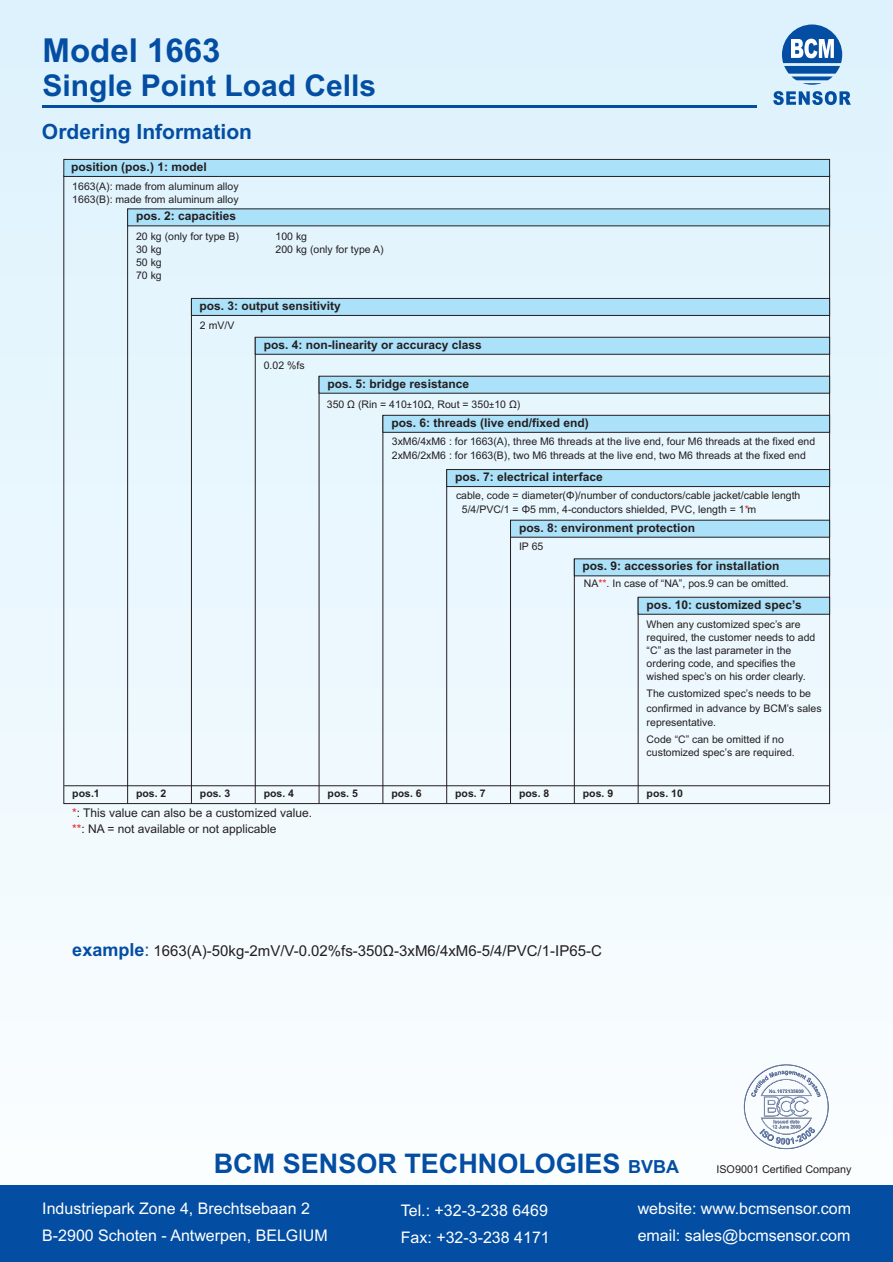
<style>
.page{position:relative;width:893px;height:1262px;background:#fff}
.page>*{position:absolute;margin:0;border:0;box-sizing:border-box;transform-origin:0 0}
.t1{font:700 33px "Arial";color:#034ea2}
.t2{font:700 30px "Arial";color:#034ea2}
.t3{font:700 27px "Arial";color:#034ea2}
.t4{font:700 21px "Arial";color:#034ea2}
.t5{font:16.05px/26.8px "Arial";color:#fff}
.t6{font:15px "Arial";color:#231f20}
.t7{font:700 12px "Arial";color:#231f20}
.t8{font:12px/16px "Arial";color:#231f20}
.t9{font:10.8px "Arial";color:#231f20}
.t10{font:10.5px/12.9px "Arial";color:#231f20}
.t11{font:700 10.5px "Arial";color:#231f20}
.s1{font-family:"Arial Unicode MS";font-size:9px}
.s2{color:#ed1c24}
.s3{font-weight:700;font-size:18px;color:#034ea2}
.s4{font-size:18px;color:#034ea2}
.s5{font-size:18px}
</style>
<div class="page">
<div style="left:0;top:0;width:893px;height:1261px;background:linear-gradient(to bottom,#dbf0fb,#fcfeff)"></div>
<hr style="left:43px;top:105px;width:713px;height:3px;background:#034ea2">
<svg style="left:773px;top:24px;width:77px;height:81px;background:#87b0d7"></svg>
<div style="left:0;top:1185px;width:893px;height:76px;background:#034ea2"></div>
<hr style="left:127px;top:209px;width:1px;height:594px;background:#231f20">
<hr style="left:638px;top:597px;width:1px;height:206px;background:#231f20">
<hr style="left:574px;top:559px;width:1px;height:244px;background:#231f20">
<hr style="left:510px;top:520px;width:1px;height:283px;background:#231f20">
<hr style="left:446px;top:469px;width:1px;height:334px;background:#231f20">
<hr style="left:382px;top:415px;width:1px;height:388px;background:#231f20">
<hr style="left:319px;top:376px;width:1px;height:427px;background:#231f20">
<hr style="left:255px;top:337px;width:1px;height:466px;background:#231f20">
<hr style="left:191px;top:298px;width:1px;height:505px;background:#231f20">
<hr style="left:64px;top:785px;width:765px;height:1px;background:#231f20">
<svg style="left:63px;top:159px;width:766px;height:18px;background:#9dcbe2"></svg>
<svg style="left:127px;top:208px;width:702px;height:18px;background:#a0cee5"></svg>
<svg style="left:192px;top:298px;width:637px;height:18px;background:#9dcbe2"></svg>
<svg style="left:255px;top:337px;width:574px;height:17px;background:#a3d5ec"></svg>
<svg style="left:319px;top:376px;width:510px;height:17px;background:#a3d5ec"></svg>
<svg style="left:637px;top:597px;width:192px;height:17px;background:#a3d4eb"></svg>
<svg style="left:574px;top:558px;width:255px;height:18px;background:#a0cfe5"></svg>
<svg style="left:511px;top:520px;width:318px;height:17px;background:#a4d5ed"></svg>
<svg style="left:446px;top:469px;width:383px;height:18px;background:#9ccbe1"></svg>
<svg style="left:382px;top:415px;width:447px;height:17px;background:#a3d5ec"></svg>
<svg style="left:743px;top:1064px;width:85px;height:85px"></svg>
<h1 class="t1" style="left:43px;top:38px;width:179px">Model 1663</h1>
<h2 class="t2" style="left:43px;top:74px;width:335px">Single Point Load Cells</h2>
<h3 class="t4" style="left:42px;top:124px;width:212px">Ordering Information</h3>
<p class="t7" style="left:71px;top:162px;width:137px">position (pos.) 1: model</p>
<p class="t7" style="left:136px;top:212px;width:102px">pos. 2: capacities</p>
<p class="t10" style="left:72px;top:181px;width:168px">1663(A): made from aluminum alloy<br>1663(B): made from aluminum alloy</p>
<p class="t10" style="left:136px;top:231px;width:104px">20 kg (only for type B)<br>30 kg<br>50 kg<br>70 kg</p>
<p class="t10" style="left:275px;top:231px;width:109px">100 kg<br>200 kg (only for type A)</p>
<p class="t7" style="left:199px;top:301px;width:143px">pos. 3: output sensitivity</p>
<p class="t7" style="left:264px;top:340px;width:220px">pos. 4: non-linearity or accuracy class</p>
<p class="t7" style="left:327px;top:379px;width:143px">pos. 5: bridge resistance</p>
<p class="t10" style="left:200px;top:320px;width:36px">2 mV/V</p>
<p class="t10" style="left:264px;top:360px;width:42px">0.02 %fs</p>
<p class="t10" style="left:327px;top:398px;width:195px">350 Ω (Rin = 410<span class="s1">±</span>10Ω, Rout = 350<span class="s1">±</span>10 Ω)</p>
<p class="t7" style="left:391px;top:418px;width:199px">pos. 6: threads (live end/fixed end)</p>
<p class="t10" style="left:392px;top:435px;width:425px;line-height:14.1px">3xM6/4xM6 : for 1663(A), three M6 threads at the live end, four M6 threads at the fixed end<br>2xM6/2xM6 : for 1663(B), two M6 threads at the live end, two M6 threads at the fixed end</p>
<p class="t7" style="left:455px;top:472px;width:149px">pos. 7: electrical interface</p>
<p class="t10" style="left:462px;top:489px;width:340px;line-height:14.1px;text-indent:-6px">cable, code = diameter(Φ)/number of conductors/cable jacket/cable length<br>5/4/PVC/1 = Φ5 mm, 4-conductors shielded, PVC, length = 1 m<span class="s2">*</span></p>
<p class="t7" style="left:519px;top:523px;width:178px">pos. 8: environment protection</p>
<p class="t10" style="left:519px;top:541px;width:26px">IP 65</p>
<p class="t7" style="left:582px;top:562px;width:198px">pos. 9: accessories for installation</p>
<p class="t10" style="left:583px;top:578px;width:206px">NA<span class="s2">**</span>. In case of “NA”, pos.9 can be omitted.</p>
<p class="t7" style="left:646px;top:600px;width:156px">pos. 10: customized spec’s</p>
<p class="t10" style="left:646px;top:619px;width:170px">When any customized spec’s are required, the customer needs to add “C” as the last parameter in the ordering code, and specifies the wished spec’s on his order clearly.</p>
<p class="t10" style="left:646px;top:687px;width:176px;line-height:14.1px">The customized spec’s needs to be confirmed in advance by BCM’s sales representative.</p>
<p class="t10" style="left:646px;top:734px;width:150px">Code “C” can be omitted if no customized spec’s are required.</p>
<p class="t11" style="left:72px;top:789px;width:29px">pos.1</p>
<p class="t11" style="left:136px;top:789px;width:32px">pos. 2</p>
<p class="t11" style="left:200px;top:789px;width:32px">pos. 3</p>
<p class="t11" style="left:264px;top:789px;width:32px">pos. 4</p>
<p class="t11" style="left:327px;top:789px;width:32px">pos. 5</p>
<p class="t11" style="left:391px;top:789px;width:32px">pos. 6</p>
<p class="t11" style="left:455px;top:789px;width:32px">pos. 7</p>
<p class="t11" style="left:519px;top:789px;width:32px">pos. 8</p>
<p class="t11" style="left:583px;top:789px;width:32px">pos. 9</p>
<p class="t11" style="left:646px;top:789px;width:38px">pos. 10</p>
<p class="t8" style="left:72px;top:806px;width:241px"><span class="s2">*</span>: This value can also be a customized value. <span class="s2">**</span>: NA = not available or not applicable</p>
<h3 class="t6" style="left:72px;top:945px;width:531px"><span class="s3">example</span><span class="s4">:</span> 1663(A)-50kg-2mV/V-0.02%fs-350Ω-3xM6/4xM6-5/4/PVC/1-IP65-C</h3>
<h3 class="t3" style="left:214px;top:1153px;width:467px">BCM SENSOR TECHNOLOGIES <span class="s5">BVBA</span></h3>
<h3 class="t5" style="left:42px;top:1196px;width:287px">Industriepark Zone 4, Brechtsebaan 2<br>B-2900 Schoten - Antwerpen, BELGIUM</h3>
<h3 class="t5" style="left:401px;top:1198px;width:150px">Tel.: +32-3-238 6469<br>Fax: +32-3-238 4171</h3>
<h3 class="t5" style="left:637px;top:1196px;width:215px">website: www.bcmsensor.com email: sales@bcmsensor.com</h3>
<p class="t9" style="left:716px;top:1165px;width:137px">ISO9001 Certified Company</p>
</div>
